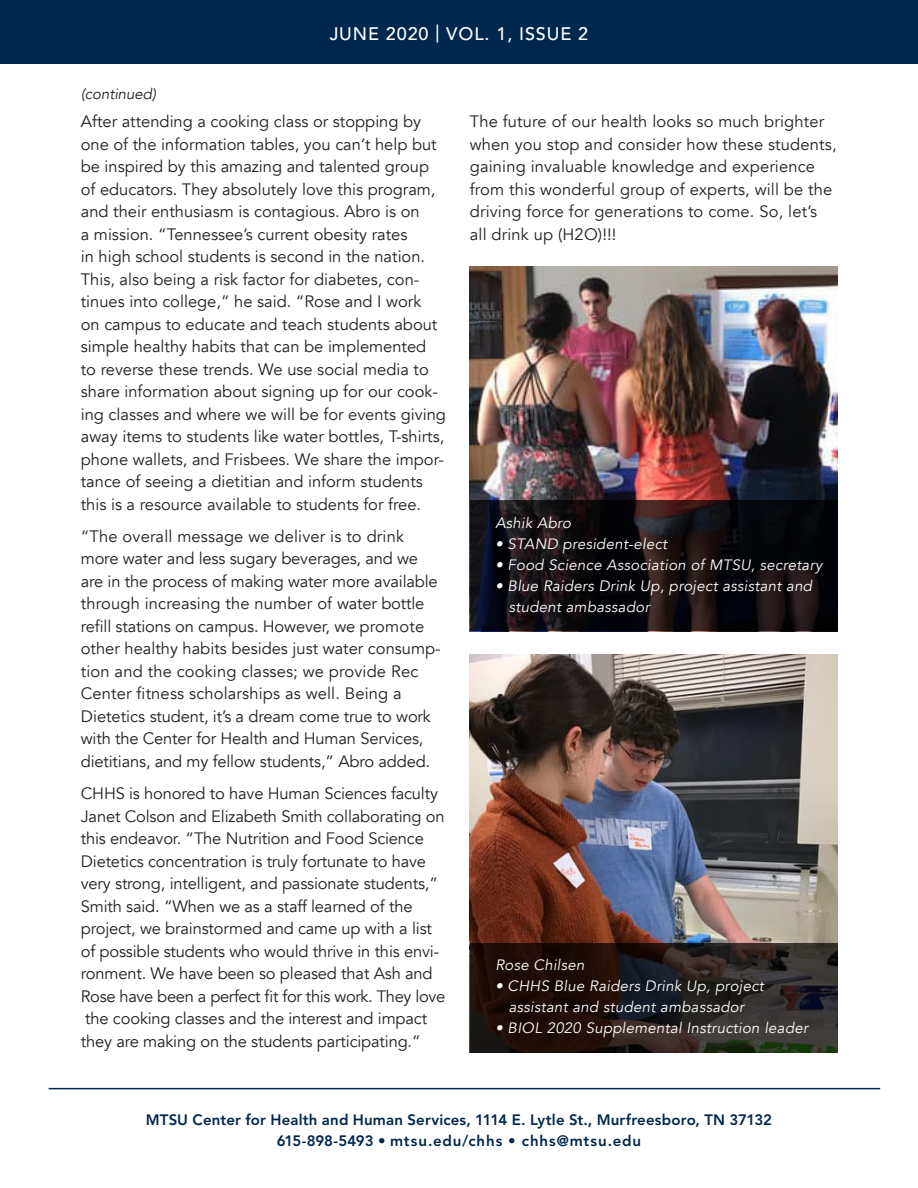
<style>
.page{position:relative;width:918px;height:1188px;background:#fff}
.page>*{position:absolute;margin:0;border:0;box-sizing:border-box;transform-origin:0 0}
.t1{font:500 18px "Avenir LT Pro";letter-spacing:.05em;color:#fff}
.t2{font:16.5px/22.5px "Avenir";color:#231f20}
.t3{font:italic 15px/21px "Avenir";letter-spacing:.02em;color:#fff}
.t4{font:800 15px "Avenir LT Pro";letter-spacing:.01em;color:#00274e}
.t5{font:800 15px "Avenir LT Pro";letter-spacing:.06em;color:#00274e}
.t6{font:italic 15px "Avenir";color:#231f20}
</style>
<div class="page">
<div style="left:0;top:0;width:918px;height:63px;background:#00274e"></div>
<hr style="left:49px;top:1088px;width:831px;height:1px;background:#00274e">
<img style="left:470px;top:267px;width:367px;height:233px">
<img style="left:470px;top:654px;width:367px;height:289px">
<svg style="left:470px;top:500px;width:367px;height:131px;background:#120d11"></svg>
<svg style="left:470px;top:943px;width:367px;height:110px;background:#261d1a"></svg>
<p class="t6" style="left:81px;top:85px;width:77px">(continued)</p>
<p class="t1" style="left:330px;top:23px;width:260px">JUNE 2020 | VOL. 1, ISSUE 2</p>
<p class="t2" style="left:81px;top:111px;width:367px">After attending a cooking class or stopping by one of the information tables, you can’t help but be inspired by this amazing and talented group of educators. They absolutely love this program, and their enthusiasm is contagious. Abro is on<br>a mission. “Tennessee’s current obesity rates<br>in high school students is second in the nation.<br>This, also being a risk factor for diabetes, con&shy;tinues into college,” he said. “Rose and I work<br>on campus to educate and teach students about simple healthy habits that can be implemented<br>to reverse these trends. We use social media to share information about signing up for our cook&shy;ing classes and where we will be for events giving away items to students like water bottles, T-shirts, phone wallets, and Frisbees. We share the impor&shy;tance of seeing a dietitian and inform students this is a resource available to students for free.</p>
<p class="t2" style="left:81px;top:525px;width:361px">“The overall message we deliver is to drink more water and less sugary beverages, and we are in the process of making water more available through increasing the number of water bottle refill stations on campus. However, we promote other healthy habits besides just water consump&shy;tion and the cooking classes; we provide Rec Center fitness scholarships as well. Being a Dietetics student, it’s a dream come true to work with the Center for Health and Human Services, dietitians, and my fellow students,” Abro added.</p>
<p class="t2" style="left:81px;top:782px;width:366px">CHHS is honored to have Human Sciences faculty Janet Colson and Elizabeth Smith collaborating on this endeavor. “The Nutrition and Food Science Dietetics concentration is truly fortunate to have very strong, intelligent, and passionate students,” Smith said. “When we as a staff learned of the project, we brainstormed and came up with a list of possible students who would thrive in this envi&shy;ronment. We have been so pleased that Ash and Rose have been a perfect fit for this work. They love the cooking classes and the interest and impact they are making on the students participating.”</p>
<p class="t2" style="left:470px;top:111px;width:368px">The future of our health looks so much brighter when you stop and consider how these students, gaining invaluable knowledge and experience from this wonderful group of experts, will be the driving force for generations to come. So, let’s all drink up (H2O)!!!</p>
<p class="t3" style="left:495px;top:512px;width:77px">Ashik Abro</p>
<p class="t3" style="left:495px;top:533px;width:173px">• STAND president-elect</p>
<p class="t3" style="left:495px;top:554px;width:328px">• Food Science Association of MTSU, secretary</p>
<p class="t3" style="left:509px;top:575px;width:305px;text-indent:-13px">• Blue Raiders Drink Up, project assistant and student ambassador</p>
<p class="t3" style="left:495px;top:955px;width:91px">Rose Chilsen</p>
<p class="t3" style="left:495px;top:976px;width:270px;text-align:center">• CHHS Blue Raiders Drink Up, project assistant and student ambassador</p>
<p class="t3" style="left:495px;top:1018px;width:314px">• BIOL 2020 Supplemental Instruction leader</p>
<p class="t4" style="left:146px;top:1111px;width:628px">MTSU Center for Health and Human Services, 1114 E. Lytle St., Murfreesboro, TN 37132</p>
<p class="t5" style="left:277px;top:1132px;width:366px">615-898-5493 • mtsu.edu/chhs • chhs@mtsu.edu</p>
</div>
